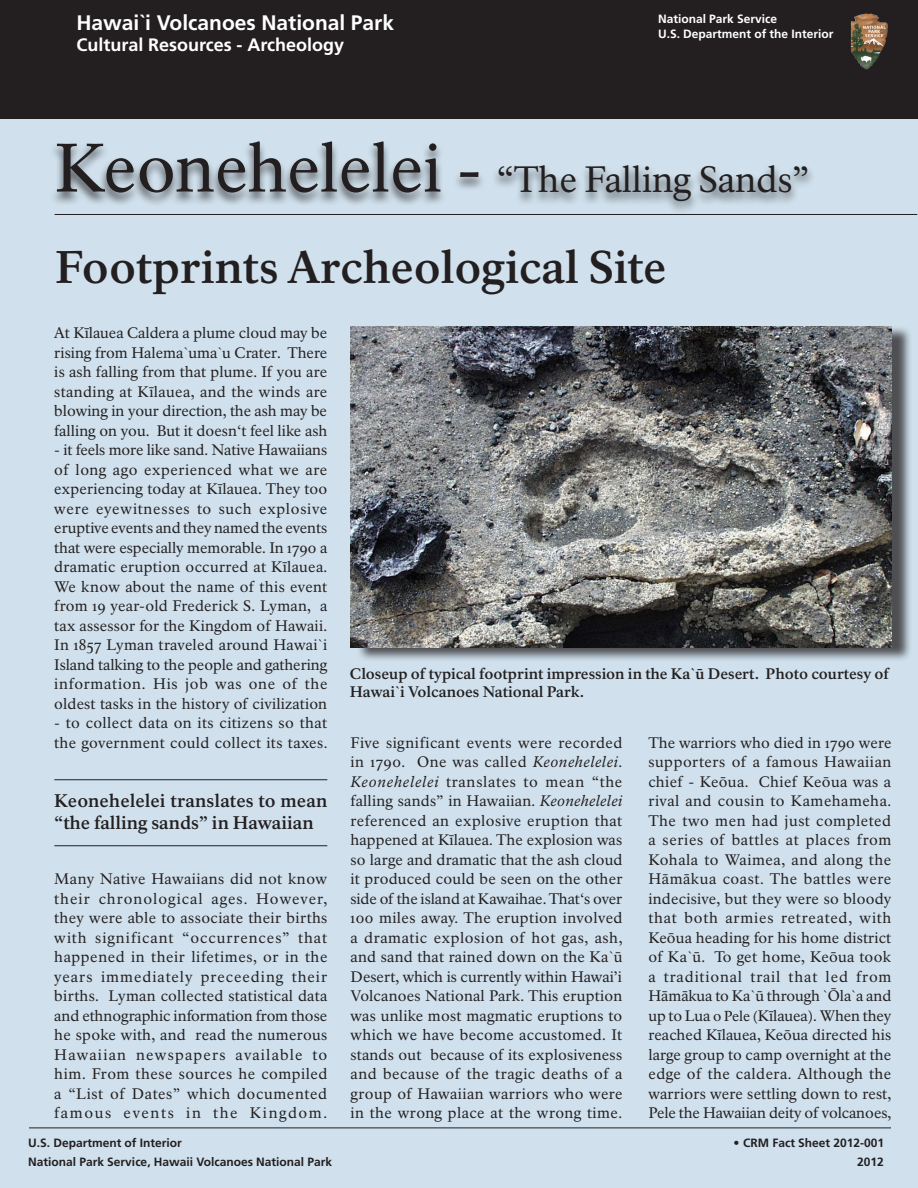
<style>
.page{position:relative;width:918px;height:1188px;background:#fff}
.page>*{position:absolute;margin:0;border:0;box-sizing:border-box;transform-origin:0 0}
.Newsletter_title{font:700 45px "NPS Rawlinson OT Old";letter-spacing:-.005em;color:#231f20}
.Newsletter_title-2{font:36px "NPS Rawlinson OT Old";letter-spacing:-.005em;color:#231f20}
.Black_band_-__Park_N{font:700 21px "H Frutiger LT Std";color:#fff}
.Text-callouts{font:700 18px/22.5px "NPS Rawlinson OT Old";color:#231f20}
.Black_band_-__Park_N-2{font:700 18px "H Frutiger LT Std";color:#fff}
.Text{font:15px/19.5px "NPS Rawlinson OT Old";letter-spacing:.02em;color:#231f20;text-align:justify}
.t1{font:700 15px/18px "NPS Rawlinson OT Old";color:#231f20}
.Footer_-_date_vol__n{font:700 12px "H Frutiger LT Std";color:#231f20}
.Black_band_-__NPS_DO{font:700 12px "H Frutiger LT Std";color:#fff}
.s1{font-size:67.5px}
.s2{font-style:italic}
.s3{font-size:14.25px}
</style>
<div class="page">
<div style="left:0;top:119px;width:918px;height:1069px;background:#d0e1ed"></div>
<div style="left:0;top:0;width:918px;height:119px;background:#231f20"></div>
<img style="left:851px;top:14px;width:36px;height:55px">
<hr style="left:54px;top:779px;width:273px;height:1px;background:#231f20">
<hr style="left:54px;top:845px;width:273px;height:1px;background:#231f20">
<div style="left:49px;top:140px;width:766px;height:75px;background:#231f20;opacity:.75"></div>
<hr style="left:55px;top:214px;width:862px;height:1px;background:#231f20">
<hr style="left:29px;top:1128px;width:862px;height:1px;background:#231f20">
<div style="left:356px;top:325px;width:557px;height:338px;background:#231f20;opacity:.75"></div>
<img style="left:351px;top:327px;width:540px;height:320px">
<p class="Black_band_-__Park_N" style="left:76px;top:10px;width:319px">Hawai`i Volcanoes National Park</p>
<p class="Black_band_-__Park_N-2" style="left:76px;top:34px;width:269px">Cultural Resources - Archeology</p>
<p class="Black_band_-__NPS_DO" style="left:658px;top:12px;width:121px">National Park Service</p>
<p class="Black_band_-__NPS_DO" style="left:658px;top:27px;width:177px">U.S. Department of the Interior</p>
<p class="Newsletter_title-2" style="left:55px;top:157px;width:757px"><span class="s1">Keonehelelei -</span> “The Falling Sands”</p>
<p class="Newsletter_title" style="left:55px;top:240px;width:613px">Footprints Archeological Site</p>
<p class="Text" style="left:54px;top:324px;width:275px">At Kīlauea Caldera a plume cloud may be rising from Halema`uma`u Crater. There is ash falling from that plume. If you are standing at Kīlauea, and the winds are blowing in your direction, the ash may be falling on you. But it doesnʻt feel like ash</p>
<p class="Text" style="left:54px;top:441px;width:275px">- it feels more like sand. Native Hawaiians of long ago experienced what we are experiencing today at Kīlauea. They too were eyewitnesses to such explosive eruptive events and they named the events that were especially memorable. In 1790 a dramatic eruption occurred at Kīlauea.<br>We know about the name of this event from 19 year-old Frederick S. Lyman, a tax assessor for the Kingdom of Hawaii.<br>In 1857 Lyman traveled around Hawai`i Island talking to the people and gathering information. His job was one of the oldest tasks in the history of civilization</p>
<p class="Text" style="left:54px;top:714px;width:275px">- to collect data on its citizens so that the government could collect its taxes.</p>
<p class="Text-callouts" style="left:54px;top:789px;width:275px">Keonehelelei translates to mean “the falling sands” in Hawaiian</p>
<p class="Text" style="left:54px;top:870px;width:275px">Many Native Hawaiians did not know their chronological ages. However, they were able to associate their births with significant “occurrences” that happened in their lifetimes, or in the years immediately preceeding their births. Lyman collected statistical data and ethnographic information from those he spoke with, and read the numerous Hawaiian newspapers available to him. From these sources he compiled a “List of Dates” which documented famous events in the Kingdom.</p>
<p class="t1" style="left:350px;top:665px;width:540px">Closeup of typical footprint impression in the Ka`ū Desert. Photo courtesy of<br>Hawai`i Volcanoes National Park.</p>
<p class="Text" style="left:351px;top:733px;width:274px">Five significant events were recorded in 1790. One was called <span class="s2">Keonehelelei</span>.<br><span class="s2">Keonehelelei</span> translates to mean “the falling sands” in Hawaiian. <span class="s2">Keonehelelei </span>referenced an explosive eruption that happened at Kīlauea. The explosion was so large and dramatic that the ash cloud it produced could be seen on the other side of the island at Kawaihae. Thatʻs over 100 miles away. The eruption involved a dramatic explosion of hot gas, ash, and sand that rained down on the Ka`ū Desert, which is currently within Hawai’i Volcanoes National Park. This eruption was unlike most magmatic eruptions to which we have become accustomed. It stands out because of its explosiveness and because of the tragic deaths of a group of Hawaiian warriors who were in the wrong place at the wrong time.</p>
<p class="Text" style="left:648px;top:733px;width:245px">The warriors who died in 1790 were supporters of a famous Hawaiian chief - Keōua. Chief Keōua was a rival and cousin to Kamehameha.<br>The two men had just completed a series of battles at places from Kohala to Waimea, and along the Hāmākua coast. The battles were indecisive, but they were so bloody that both armies retreated, with Keōua heading for his home district of Ka`ū. To get home, Keōua took a traditional trail that led from Hāmākua to Ka`ū through `Ōla`a and up to Lua <span class="s3">o Pele (</span>Kīlauea). When they reached Kīlauea, Keōua directed his large group to camp overnight at the edge of the caldera. Although the warriors were settling down to rest, Pele the Hawaiian deity of volcanoes,</p>
<p class="Footer_-_date_vol__n" style="left:28px;top:1136px;width:155px">U.S. Department of Interior</p>
<p class="Footer_-_date_vol__n" style="left:733px;top:1136px;width:152px">• CRM Fact Sheet 2012-001</p>
<p class="Footer_-_date_vol__n" style="left:28px;top:1155px;width:305px">National Park Service, Hawaii Volcanoes National Park</p>
<p class="Footer_-_date_vol__n" style="left:857px;top:1155px;width:28px">2012</p>
</div>
